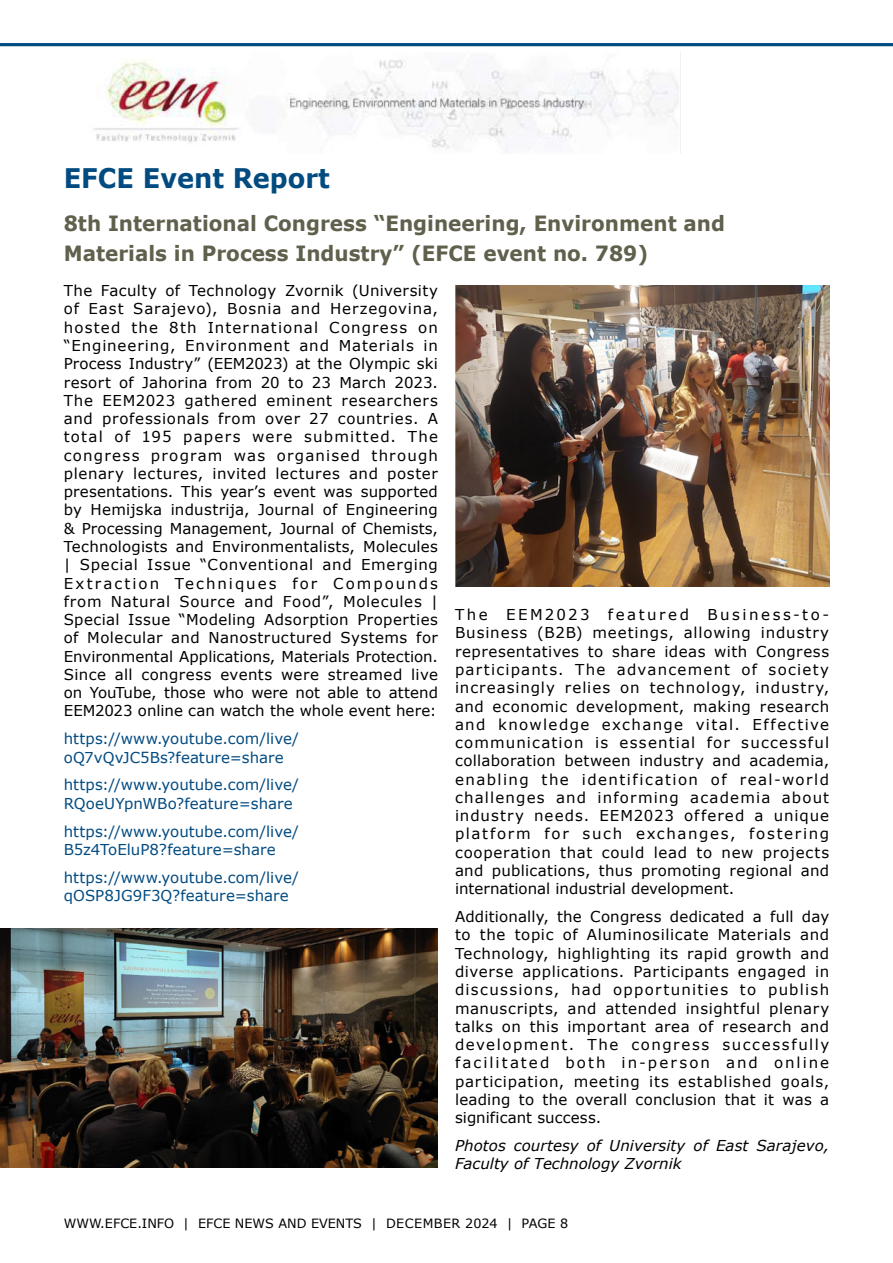
<style>
.page{position:relative;width:893px;height:1263px;background:#fff}
.page>*{position:absolute;margin:0;border:0;box-sizing:border-box;transform-origin:0 0}
.Main_head{font:700 27px "Verdana";color:#024b81;scale:.95 1}
.Main_head-2{font:700 21px/30.3px "Verdana";color:#60604d;scale:.95 1}
.t1{font:15px/18.3px "Verdana";letter-spacing:.005em;color:#000;text-align:justify}
.t2{font:15px/18.3px "Verdana";letter-spacing:.005em;color:#024b81}
.t3{font:italic 15px/18.3px "Verdana";letter-spacing:.005em;color:#000}
.t4{font:12.75px "Verdana";color:#000}
</style>
<div class="page">
<hr style="left:0;top:43px;width:893px;height:3px;background:#024b81">
<img style="left:93px;top:52px;width:588px;height:102px">
<img style="left:455px;top:286px;width:374px;height:301px">
<img style="left:0;top:928px;width:437px;height:239px">
<p class="Main_head" style="left:64px;top:159px;width:282px">EFCE Event Report</p>
<p class="Main_head-2" style="left:64px;top:207px;width:698px">8th International Congress “Engineering, Environment and<br>Materials in Process Industry” (EFCE event no. 789)</p>
<p class="t1" style="left:64px;top:281px;width:376px">The Faculty of Technology Zvornik (University of East Sarajevo), Bosnia and Herzegovina, hosted the 8th International Congress on “Engineering, Environment and Materials in Process Industry” (EEM2023) at the Olympic ski resort of Jahorina from 20 to 23 March 2023.<br>The EEM2023 gathered eminent researchers and professionals from over 27 countries. A total of 195 papers were submitted. The congress program was organised through plenary lectures, invited lectures and poster presentations. This year’s event was supported by Hemijska industrija, Journal of Engineering &amp; Processing Management, Journal of Chemists, Technologists and Environmentalists, Molecules | Special Issue “Conventional and Emerging Extraction Techniques for Compounds from Natural Source and Food”, Molecules | Special Issue “Modeling Adsorption Properties of Molecular and Nanostructured Systems for Environmental Applications, Materials Protection.<br>Since all congress events were streamed live on YouTube, those who were not able to attend EEM2023 online can watch the whole event here:</p>
<p class="t2" style="left:64px;top:729px;width:237px">https://www.youtube.com/live/ oQ7vQvJC5Bs?feature=share</p>
<p class="t2" style="left:64px;top:776px;width:237px">https://www.youtube.com/live/<br>RQoeUYpnWBo?feature=share</p>
<p class="t2" style="left:64px;top:822px;width:237px">https://www.youtube.com/live/<br>B5z4ToEluP8?feature=share</p>
<p class="t2" style="left:64px;top:868px;width:237px">https://www.youtube.com/live/ qOSP8JG9F3Q?feature=share</p>
<p class="t1" style="left:455px;top:605px;width:376px">The EEM2023 featured Business-to-Business (B2B) meetings, allowing industry representatives to share ideas with Congress participants. The advancement of society increasingly relies on technology, industry, and economic development, making research and knowledge exchange vital. Effective communication is essential for successful collaboration between industry and academia, enabling the identification of real-world challenges and informing academia about industry needs. EEM2023 offered a unique platform for such exchanges, fostering cooperation that could lead to new projects and publications, thus promoting regional and international industrial development.</p>
<p class="t1" style="left:455px;top:907px;width:376px">Additionally, the Congress dedicated a full day to the topic of Aluminosilicate Materials and Technology, highlighting its rapid growth and diverse applications. Participants engaged in discussions, had opportunities to publish manuscripts, and attended insightful plenary talks on this important area of research and development. The congress successfully facilitated both in-person and online participation, meeting its established goals, leading to the overall conclusion that it was a significant success.</p>
<p class="t3" style="left:455px;top:1136px;width:376px">Photos courtesy of University of East Sarajevo,<br>Faculty of Technology Zvornik</p>
<p class="t4" style="left:64px;top:1215px;width:506px">WWW.EFCE.INFO | EFCE NEWS AND EVENTS | DECEMBER 2024 | PAGE 8</p>
</div>
